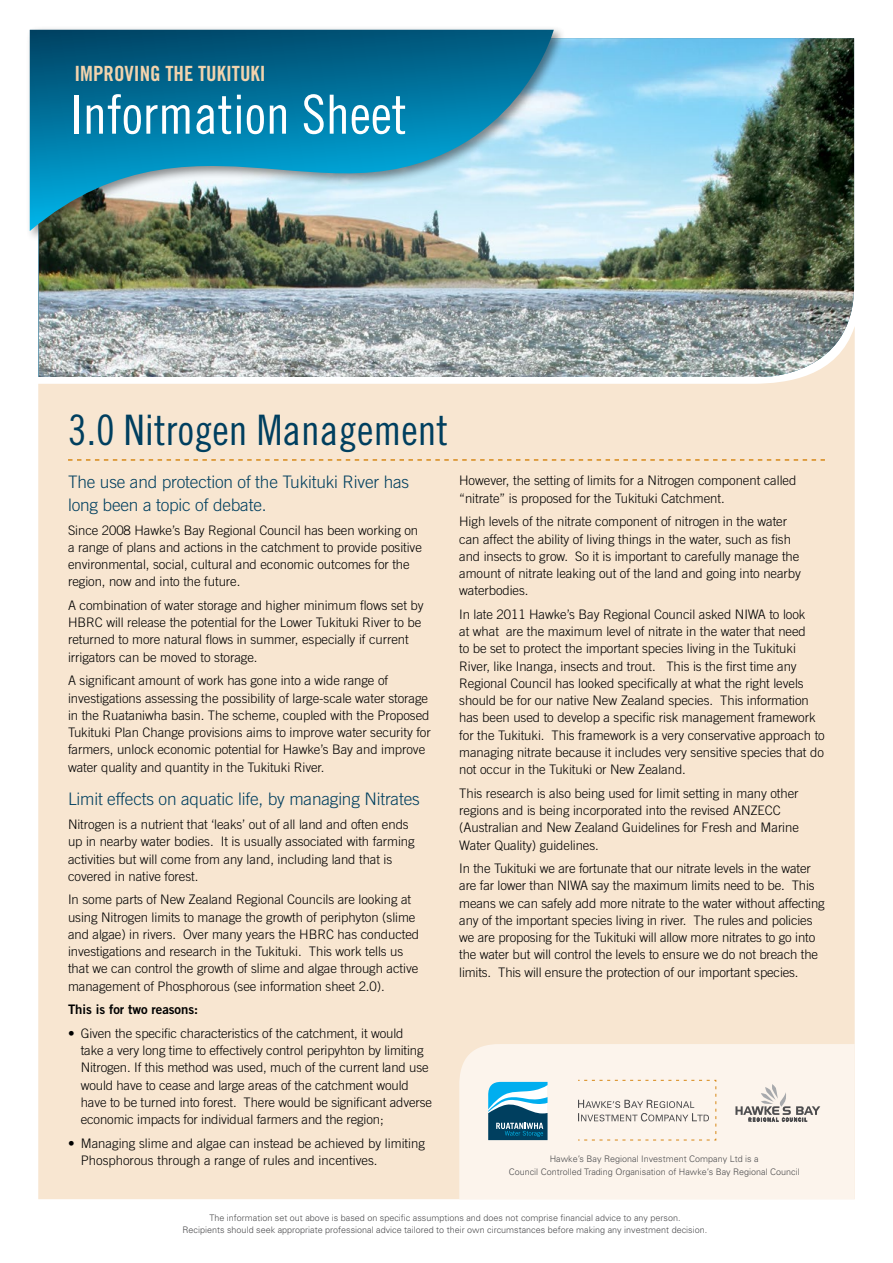
<style>
.page{position:relative;width:893px;height:1263px;background:#fff}
.page>*{position:absolute;margin:0;border:0;box-sizing:border-box;transform-origin:0 0}
.t1{font:54px "Trade Gothic Cond Eighteen";color:#fff}
.t2{font:42px "Trade Gothic Cond Eighteen";color:#003f5f}
.t3{font:21px "Trade Gothic Bold Cond Twenty";color:#f2d3ad}
.t4{font:300 17.25px/23.2px "Trade Gothic";letter-spacing:-.01em;color:#003f5f}
.t5{font:300 13.2px/17.2px "Trade Gothic";letter-spacing:-.005em;color:#000}
.t6{font:13.2px "Trade Gothic Bold Two";letter-spacing:-.005em;color:#000}
.t7{font:300 9px/12.3px "Univers";color:#4d4d4f;text-align:center}
</style>
<div class="page">
<div style="left:38px;top:327px;width:817px;height:872px;background:#f8e6d1"></div>
<img style="left:39px;top:38px;width:815px;height:339px">
<div style="left:459px;top:1044px;width:396px;height:155px;background:#fcf4ec"></div>
<div style="left:25px;top:25px;width:540px;height:218px;background:#000;opacity:.45"></div>
<svg style="left:30px;top:30px;width:524px;height:201px;background:#3c8fab"></svg>
<svg style="left:68px;top:459px;width:757px;height:2px;background:#ebc28a"></svg>
<svg style="left:577px;top:1079px;width:140px;height:62px;background:#f0e7de"></svg>
<svg style="left:735px;top:1084px;width:85px;height:37px;background:#dad4ce"></svg>
<svg style="left:488px;top:1082px;width:60px;height:58px"></svg>
<h3 class="t3" style="left:74px;top:61px;width:193px">IMPROVING THE TUKITUKI</h3>
<h1 class="t1" style="left:71px;top:82px;width:337px">Information Sheet</h1>
<h2 class="t2" style="left:68px;top:405px;width:382px">3.0 Nitrogen Management</h2>
<h3 class="t4" style="left:68px;top:470px;width:343px">The use and protection of the Tukituki River has long been a topic of debate.</h3>
<p class="t5" style="left:68px;top:521px;width:355px">Since 2008 Hawke’s Bay Regional Council has been working on a range of plans and actions in the catchment to provide positive environmental, social, cultural and economic outcomes for the region, now and into the future.</p>
<p class="t5" style="left:68px;top:596px;width:357px">A combination of water storage and higher minimum flows set by HBRC will release the potential for the Lower Tukituki River to be returned to more natural flows in summer, especially if current irrigators can be moved to storage.</p>
<p class="t5" style="left:68px;top:672px;width:364px">A significant amount of work has gone into a wide range of investigations assessing the possibility of large-scale water storage in the Ruataniwha basin. The scheme, coupled with the Proposed Tukituki Plan Change provisions aims to improve water security for farmers, unlock economic potential for Hawke’s Bay and improve water quality and quantity in the Tukituki River.</p>
<h3 class="t4" style="left:68px;top:787px;width:353px">Limit effects on aquatic life, by managing Nitrates</h3>
<p class="t5" style="left:68px;top:815px;width:348px">Nitrogen is a nutrient that ‘leaks’ out of all land and often ends up in nearby water bodies. It is usually associated with farming activities but will come from any land, including land that is covered in native forest.</p>
<p class="t5" style="left:68px;top:891px;width:353px">In some parts of New Zealand Regional Councils are looking at using Nitrogen limits to manage the growth of periphyton (slime and algae) in rivers. Over many years the HBRC has conducted investigations and research in the Tukituki. This work tells us that we can control the growth of slime and algae through active management of Phosphorous (see information sheet 2.0).</p>
<p class="t6" style="left:68px;top:1001px;width:132px">This is for two reasons:</p>
<p class="t5" style="left:81px;top:1024px;width:353px;text-indent:-13px">• Given the specific characteristics of the catchment, it would<br>take a very long time to effectively control peripyhton by limiting Nitrogen. If this method was used, much of the current land use would have to cease and large areas of the catchment would have to be turned into forest. There would be significant adverse economic impacts for individual farmers and the region;</p>
<p class="t5" style="left:81px;top:1134px;width:346px;text-indent:-13px">• Managing slime and algae can instead be achieved by limiting<br>Phosphorous through a range of rules and incentives.</p>
<p class="t5" style="left:459px;top:472px;width:339px">However, the setting of limits for a Nitrogen component called “nitrate” is proposed for the Tukituki Catchment.</p>
<p class="t5" style="left:459px;top:513px;width:343px">High levels of the nitrate component of nitrogen in the water can affect the ability of living things in the water, such as fish and insects to grow. So it is important to carefully manage the amount of nitrate leaking out of the land and going into nearby waterbodies.</p>
<p class="t5" style="left:459px;top:605px;width:367px">In late 2011 Hawke’s Bay Regional Council asked NIWA to look<br>at what are the maximum level of nitrate in the water that need<br>to be set to protect the important species living in the Tukituki River, like Inanga, insects and trout. This is the first time any Regional Council has looked specifically at what the right levels should be for our native New Zealand species. This information has been used to develop a specific risk management framework for the Tukituki. This framework is a very conservative approach to managing nitrate because it includes very sensitive species that do not occur in the Tukituki or New Zealand.</p>
<p class="t5" style="left:459px;top:784px;width:341px">This research is also being used for limit setting in many other regions and is being incorporated into the revised ANZECC (Australian and New Zealand Guidelines for Fresh and Marine Water Quality) guidelines.</p>
<p class="t5" style="left:459px;top:860px;width:367px">In the Tukituki we are fortunate that our nitrate levels in the water are far lower than NIWA say the maximum limits need to be. This means we can safely add more nitrate to the water without affecting any of the important species living in river. The rules and policies we are proposing for the Tukituki will allow more nitrates to go into the water but will control the levels to ensure we do not breach the limits. This will ensure the protection of our important species.</p>
<p class="t7" style="left:509px;top:1153px;width:293px">Hawke’s Bay Regional Investment Company Ltd is a<br>Council Controlled Trading Organisation of Hawke’s Bay Regional Council</p>
<p class="t7" style="left:183px;top:1211px;width:526px">The information set out above is based on specific assumptions and does not comprise financial advice to any person.<br>Recipients should seek appropriate professional advice tailored to their own circumstances before making any investment decision.</p>
</div>
